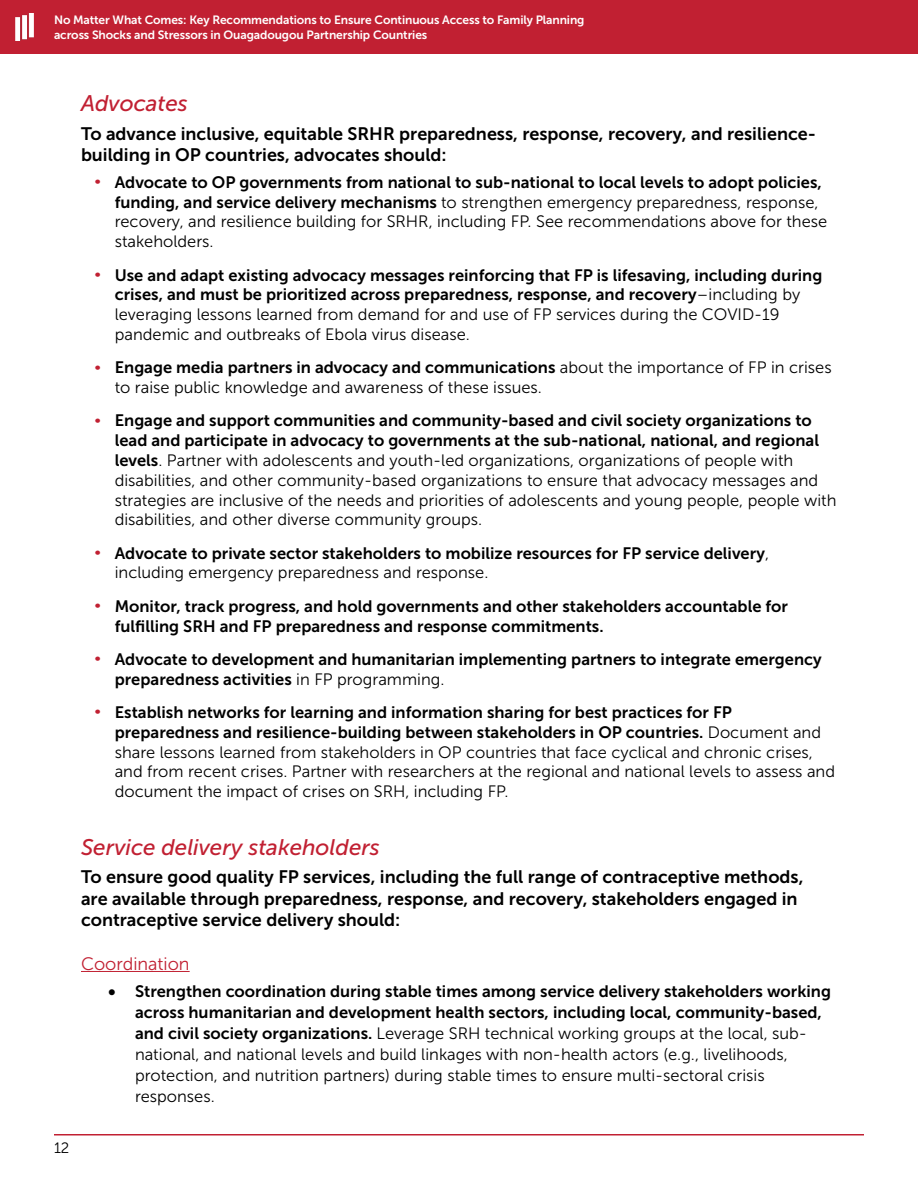
<style>
.page{position:relative;width:918px;height:1188px;background:#fff}
.page>*{position:absolute;margin:0;border:0;box-sizing:border-box;transform-origin:0 0}
.Heading_3{font:italic 22.5px "Museo Sans 500";color:#c12032}
.t1{font:18px/21.6px "Museo Sans 700";color:#000}
.t2{font:18px "Museo Sans 300";color:#c12032}
.t3{font:16.5px/19.8px "Museo Sans 300";color:#000}
.t4{font:16.5px/19.8px "Museo Sans 700";color:#000}
.t5{font:15px "Museo Sans 300";color:#000}
.t6{font:12px/15px "Museo Sans 700";letter-spacing:-.01em;color:#fff}
.s1{font-size:14.85px;color:#c12032}
.s2{font-family:"Museo Sans 700"}
.s3{font-family:"Museo Sans 300";font-size:14.85px;color:#c12032}
.s4{font-family:"Museo Sans 300"}
</style>
<div class="page">
<div style="left:0;top:0;width:918px;height:54px;background:#c12032"></div>
<img style="left:15px;top:13px;width:19px;height:28px">
<hr style="left:54px;top:1134px;width:810px;height:2px;background:#c12032">
<hr style="left:81px;top:971px;width:109px;height:1px;background:#c12032">
<p class="t6" style="left:54px;top:12px;width:532px">No Matter What Comes: Key Recommendations to Ensure Continuous Access to Family Planning across Shocks and Stressors in Ouagadougou Partnership Countries</p>
<p class="Heading_3" style="left:81px;top:91px;width:108px">Advocates</p>
<p class="t1" style="left:81px;top:123px;width:737px">To advance inclusive, equitable SRHR preparedness, response, recovery, and resilience&shy;building in OP countries, advocates should:</p>
<p class="t3" style="left:115px;top:172px;width:714px;text-indent:-20px"><span class="s1">•</span> <span class="s2">Advocate to OP governments from national to sub-national to local levels to adopt policies, funding, and service delivery mechanisms</span> to strengthen emergency preparedness, response, recovery, and resilience building for SRHR, including FP. See recommendations above for these stakeholders.</p>
<p class="t4" style="left:115px;top:265px;width:709px;text-indent:-20px"><span class="s3">•</span> Use and adapt existing advocacy messages reinforcing that FP is lifesaving, including during crises, and must be prioritized across preparedness, response, and recovery<span class="s4">–including by leveraging lessons learned from demand for and use of FP services during the COVID-19 pandemic and outbreaks of Ebola virus disease.</span></p>
<p class="t3" style="left:115px;top:358px;width:718px;text-indent:-20px"><span class="s1">•</span> <span class="s2">Engage media partners in advocacy and communications</span> about the importance of FP in crises to raise public knowledge and awareness of these issues.</p>
<p class="t3" style="left:115px;top:411px;width:723px;text-indent:-20px"><span class="s1">•</span> <span class="s2">Engage and support communities and community-based and civil society organizations to lead and participate in advocacy to governments at the sub-national, national, and regional levels</span>. Partner with adolescents and youth-led organizations, organizations of people with disabilities, and other community-based organizations to ensure that advocacy messages and strategies are inclusive of the needs and priorities of adolescents and young people, people with disabilities, and other diverse community groups.</p>
<p class="t4" style="left:115px;top:543px;width:656px;text-indent:-20px"><span class="s3">•</span> Advocate to private sector stakeholders to mobilize resources for FP service delivery<span class="s4">, including emergency preparedness and response.</span></p>
<p class="t4" style="left:115px;top:596px;width:675px;text-indent:-20px"><span class="s3">•</span> Monitor, track progress, and hold governments and other stakeholders accountable for fulfilling SRH and FP preparedness and response commitments.</p>
<p class="t4" style="left:115px;top:649px;width:708px;text-indent:-20px"><span class="s3">•</span> Advocate to development and humanitarian implementing partners to integrate emergency preparedness activities <span class="s4">in FP programming.</span></p>
<p class="t3" style="left:115px;top:703px;width:722px;text-indent:-20px"><span class="s1">•</span> <span class="s2">Establish networks for learning and information sharing for best practices for FP preparedness and resilience-building between stakeholders in OP countries.</span> Document and share lessons learned from stakeholders in OP countries that face cyclical and chronic crises, and from recent crises. Partner with researchers at the regional and national levels to assess and document the impact of crises on SRH, including FP.</p>
<p class="Heading_3" style="left:81px;top:835px;width:300px">Service delivery stakeholders</p>
<p class="t1" style="left:81px;top:866px;width:724px">To ensure good quality FP services, including the full range of contraceptive methods, are available through preparedness, response, and recovery, stakeholders engaged in contraceptive service delivery should:</p>
<p class="t2" style="left:81px;top:954px;width:110px">Coordination</p>
<p class="t3" style="left:135px;top:981px;width:698px;line-height:21px;text-indent:-27px">• <span class="s2">Strengthen coordination during stable times among service delivery stakeholders working across humanitarian and development health sectors, including local, community-based, and civil society organizations.</span> Leverage SRH technical working groups at the local, sub&shy;national, and national levels and build linkages with non-health actors (e.g., livelihoods, protection, and nutrition partners) during stable times to ensure multi-sectoral crisis responses.</p>
<p class="t5" style="left:54px;top:1140px;width:17px">12</p>
</div>
